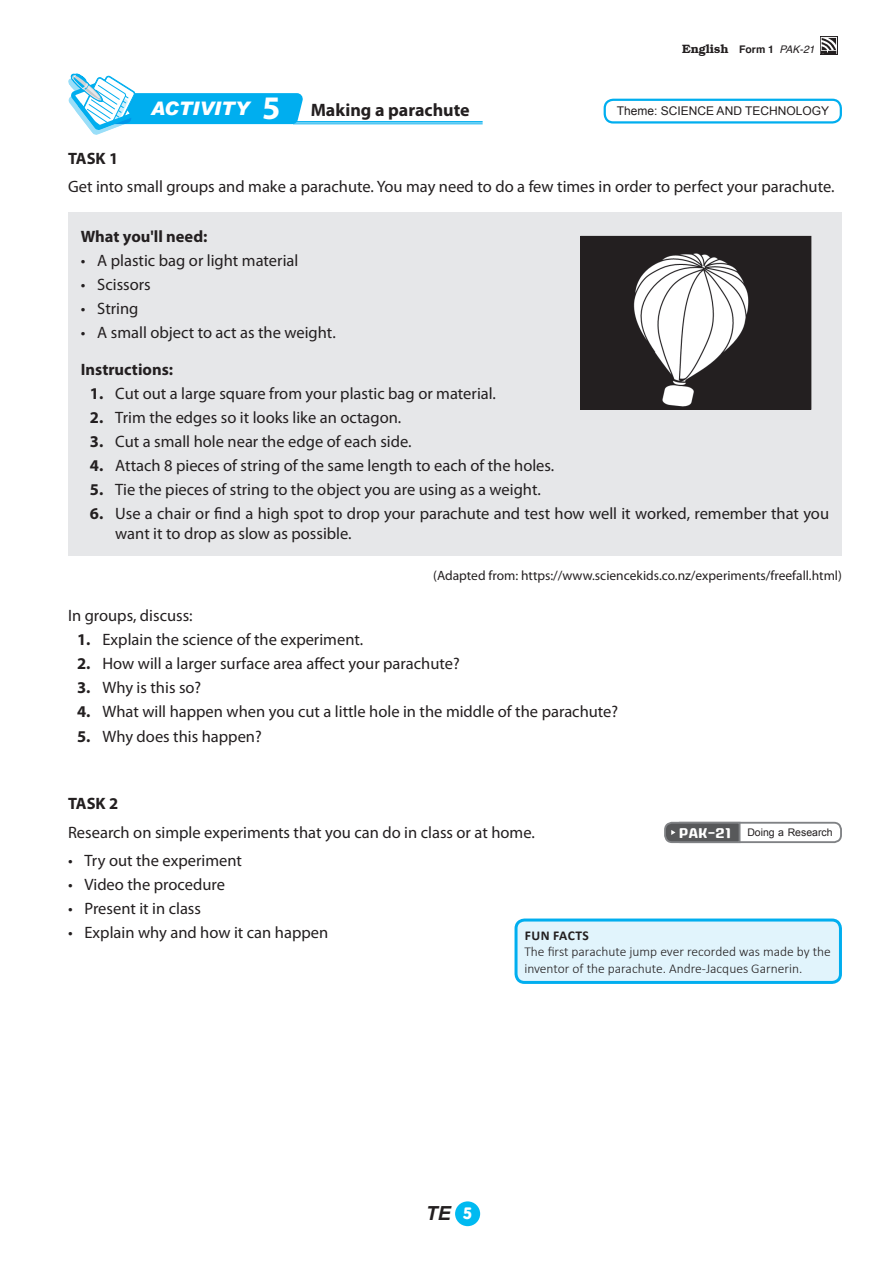
<style>
.page{position:relative;width:893px;height:1263px;background:#fff}
.page>*{position:absolute;margin:0;border:0;box-sizing:border-box;transform-origin:0 0}
.t1{font:italic 700 19.35px "Arial";color:#231f20}
.t2{font:700 18px "Myriad Pro";color:#231f20}
.Body_Text{font:16.5px/19.8px "Myriad Pro";color:#231f20}
._00_123_Text{font:16.5px "Myriad Pro";color:#231f20}
.Bullet{font:16.5px "Myriad Pro";color:#231f20}
.Body_Text-2{font:700 16.5px "Myriad Pro";color:#231f20}
._00_123_Text-2{font:300 13.5px/16.2px "Calibri";color:#231f20}
._00_123_Text-3{font:13.5px "Myriad Pro";color:#231f20}
._00_123_Text-4{font:700 13.5px "Calibri";letter-spacing:.035em;color:#231f20}
._1_a___i__ans{font:12px "Arial";color:#231f20}
.t3{font:600 12px "Bookman";color:#231f20}
.t4{font:10.5px "Arial";color:#231f20}
.s1{font-family:"Arial";font-weight:900;font-style:italic;font-size:18.6px;color:#fff}
.s2{font-size:33px;color:#fff}
.s3{font-family:"Helvetica";font-weight:700;font-size:10.5px}
.s4{font-family:"Helvetica";font-weight:400;font-style:italic;font-size:10.5px}
.s5{font-weight:700}
.s6{font-family:"Stanley Alphabet";font-size:15px;color:#fff}
.s7{font-family:"VAG Rundschrift D";font-weight:400;font-style:normal;font-size:17.25px;color:#fff}
</style>
<div class="page">
<div style="left:820px;top:36px;width:18px;height:19px;border:1px solid #231f20"></div>
<svg style="left:822px;top:38px;width:14px;height:16px"></svg>
<svg style="left:457px;top:1202px;width:24px;height:23px"></svg>
<div style="left:455px;top:1201px;width:25px;height:25px;background:#00baf1;border-radius:50%"></div>
<hr style="left:293px;top:121px;width:190px;height:2px;background:#00aeef">
<hr style="left:293px;top:124px;width:190px;height:1px;background:#00aeef">
<svg style="left:68px;top:73px;width:235px;height:62px"></svg>
<div style="left:68px;top:213px;width:774px;height:343px;background:#e6e7e9"></div>
<div style="left:672px;top:822px;width:170px;height:21px;border:2px solid #808285;border-radius:7px"></div>
<svg style="left:664px;top:821px;width:77px;height:23px;background:#6f7072"></svg>
<div style="left:604px;top:99px;width:238px;height:25px;border:2px solid #00aeef;border-radius:9px"></div>
<img style="left:582px;top:238px;width:227px;height:170px">
<div style="left:580px;top:236px;width:231px;height:174px;border:1px solid #231f20"></div>
<div style="left:516px;top:920px;width:324px;height:62px;background:#e1f4fc;border-radius:9px"></div>
<div style="left:514px;top:918px;width:328px;height:66px;border:3px solid #00aeef;border-radius:9px"></div>
<p class="t2" style="left:151px;top:98px;width:320px"><span class="s1">ACTIVITY</span> <span class="s2">5</span> Making a parachute</p>
<p class="t3" style="left:682px;top:41px;width:134px">English <span class="s3">Form 1</span> <span class="s4">PAK-21</span></p>
<p class="_1_a___i__ans" style="left:617px;top:103px;width:214px">Theme: SCIENCE AND TECHNOLOGY</p>
<p class="Body_Text-2" style="left:68px;top:148px;width:52px">TASK 1</p>
<p class="Body_Text" style="left:68px;top:177px;width:768px">Get into small groups and make a parachute. You may need to do a few times in order to perfect your parachute.</p>
<p class="Body_Text-2" style="left:81px;top:226px;width:128px">What you'll need:</p>
<p class="Body_Text" style="left:81px;top:250px;width:219px">• A plastic bag or light material</p>
<p class="Body_Text" style="left:81px;top:274px;width:72px">• Scissors</p>
<p class="Body_Text" style="left:81px;top:298px;width:59px">• String</p>
<p class="Body_Text" style="left:81px;top:322px;width:256px">• A small object to act as the weight.</p>
<p class="Body_Text-2" style="left:81px;top:359px;width:94px">Instructions:</p>
<p class="Body_Text" style="left:90px;top:383px;width:408px"><span class="s5">1.</span> Cut out a large square from your plastic bag or material.</p>
<p class="Body_Text" style="left:90px;top:407px;width:313px"><span class="s5">2.</span> Trim the edges so it looks like an octagon.</p>
<p class="Body_Text" style="left:90px;top:431px;width:323px"><span class="s5">3.</span> Cut a small hole near the edge of each side.</p>
<p class="Body_Text" style="left:90px;top:456px;width:466px"><span class="s5">4.</span> Attach 8 pieces of string of the same length to each of the holes.</p>
<p class="Body_Text" style="left:90px;top:480px;width:452px"><span class="s5">5.</span> Tie the pieces of string to the object you are using as a weight.</p>
<p class="Body_Text" style="left:115px;top:504px;width:715px;text-indent:-25px"><span class="s5">6.</span> Use a chair or find a high spot to drop your parachute and test how well it worked, remember that you want it to drop as slow as possible.</p>
<p class="_00_123_Text-3" style="left:433px;top:567px;width:410px">(Adapted from: https://www.sciencekids.co.nz/experiments/freefall.html)</p>
<p class="_00_123_Text" style="left:68px;top:605px;width:126px">In groups, discuss:</p>
<p class="_00_123_Text" style="left:77px;top:630px;width:288px"><span class="s5">1.</span> Explain the science of the experiment.</p>
<p class="_00_123_Text" style="left:77px;top:654px;width:384px"><span class="s5">2.</span> How will a larger surface area affect your parachute?</p>
<p class="_00_123_Text" style="left:77px;top:678px;width:126px"><span class="s5">3.</span> Why is this so?</p>
<p class="_00_123_Text" style="left:77px;top:702px;width:543px"><span class="s5">4.</span> What will happen when you cut a little hole in the middle of the parachute?</p>
<p class="_00_123_Text" style="left:77px;top:726px;width:186px"><span class="s5">5.</span> Why does this happen?</p>
<p class="Body_Text-2" style="left:68px;top:793px;width:52px">TASK 2</p>
<p class="Body_Text" style="left:68px;top:822px;width:468px">Research on simple experiments that you can do in class or at home.</p>
<p class="t4" style="left:680px;top:825px;width:154px"><span class="s6">PAK-21</span> Doing a Research</p>
<p class="Bullet" style="left:68px;top:850px;width:175px">• Try out the experiment</p>
<p class="Bullet" style="left:68px;top:874px;width:158px">• Video the procedure</p>
<p class="Bullet" style="left:68px;top:898px;width:135px">• Present it in class</p>
<p class="Bullet" style="left:68px;top:922px;width:262px">• Explain why and how it can happen</p>
<p class="_00_123_Text-4" style="left:525px;top:927px;width:66px">FUN FACTS</p>
<p class="_00_123_Text-2" style="left:524px;top:943px;width:308px">The first parachute jump ever recorded was made by the inventor of the parachute. Andre-Jacques Garnerin.</p>
<p class="t1" style="left:426px;top:1202px;width:48px">TE <span class="s7">5</span></p>
</div>
